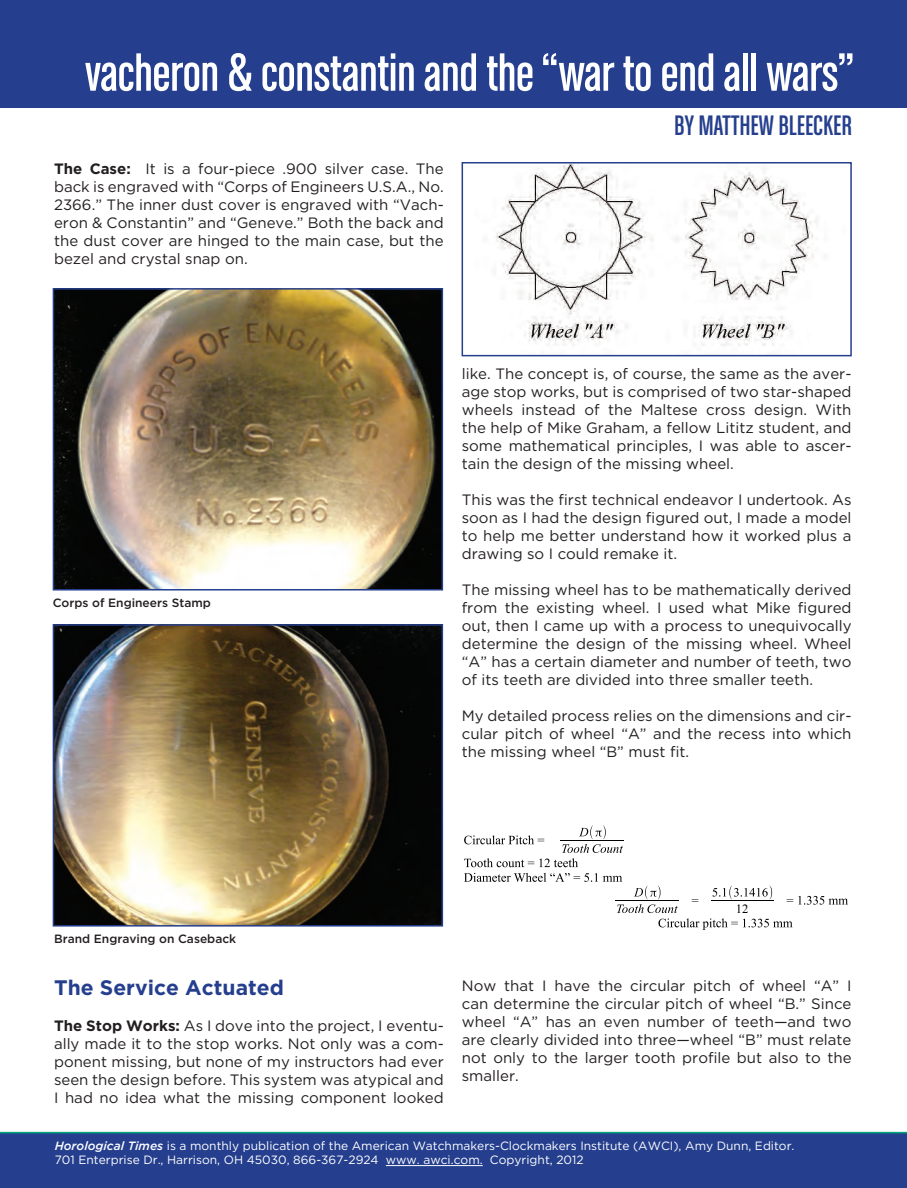
<style>
.page{position:relative;width:907px;height:1188px;background:#fff}
.page>*{position:absolute;margin:0;border:0;box-sizing:border-box;transform-origin:0 0}
.t1{font:54px "Chalet Comprime Cologne Sixty";color:#fff}
.t2{font:30px "Chalet Comprime Cologne Sixty";color:#253f8e}
.t3{font:700 21px "Gotham";color:#253f8e}
.t4{font:15px/18px "Gotham";color:#231f20;text-align:justify}
.t5{font:12.6px "Times New Roman";color:#000}
.t6{font:12px "Gotham";color:#fff}
.t7{font:500 12px "Gotham";color:#231f20}
.s1{font-weight:700}
.s2{font-weight:500;font-style:italic}
</style>
<div class="page">
<div style="left:0;top:0;width:906px;height:108px;background:#253f8e"></div>
<img style="left:56px;top:291px;width:384px;height:297px">
<div style="left:53px;top:288px;width:390px;height:303px;border:2px solid #253f8e"></div>
<img style="left:496px;top:165px;width:321px;height:181px">
<div style="left:461px;top:162px;width:390px;height:194px;border:2px solid #253f8e"></div>
<hr style="left:560px;top:840px;width:63px;height:1px;background:#000">
<svg style="left:464px;top:825px;width:158px;height:42px"></svg>
<svg style="left:464px;top:873px;width:383px;height:57px"></svg>
<img style="left:56px;top:627px;width:384px;height:297px">
<div style="left:53px;top:624px;width:390px;height:303px;border:2px solid #253f8e"></div>
<div style="left:0;top:1132px;width:906px;height:56px;background:#253f8e"></div>
<hr style="left:386px;top:1165px;width:96px;height:1px;background:#fff">
<p class="t1" style="left:85px;top:44px;width:770px">vacheron &amp; constantin and the “war to end all wars”</p>
<p class="t4" style="left:54px;top:160px;width:391px"><span class="s1">The Case:</span> It is a four-piece .900 silver case. The back is engraved with “Corps of Engineers U.S.A., No.<br>2366.” The inner dust cover is engraved with “Vach&shy;eron &amp; Constantin” and “Geneve.” Both the back and the dust cover are hinged to the main case, but the bezel and crystal snap on.</p>
<p class="t2" style="left:674px;top:109px;width:179px">BY MATTHEW BLEECKER</p>
<p class="t7" style="left:53px;top:596px;width:159px">Corps of Engineers Stamp</p>
<p class="t4" style="left:461px;top:365px;width:391px">like. The concept is, of course, the same as the aver&shy;age stop works, but is comprised of two star-shaped wheels instead of the Maltese cross design. With the help of Mike Graham, a fellow Lititz student, and some mathematical principles, I was able to ascer&shy;tain the design of the missing wheel.</p>
<p class="t4" style="left:461px;top:491px;width:391px">This was the first technical endeavor I undertook. As soon as I had the design figured out, I made a model to help me better understand how it worked plus a drawing so I could remake it.</p>
<p class="t4" style="left:461px;top:581px;width:391px">The missing wheel has to be mathematically derived from the existing wheel. I used what Mike figured out, then I came up with a process to unequivocally determine the design of the missing wheel. Wheel “A” has a certain diameter and number of teeth, two of its teeth are divided into three smaller teeth.</p>
<p class="t4" style="left:461px;top:707px;width:391px">My detailed process relies on the dimensions and cir&shy;cular pitch of wheel “A” and the recess into which the missing wheel “B” must fit.</p>
<p class="t7" style="left:54px;top:932px;width:183px">Brand Engraving on Caseback</p>
<p class="t3" style="left:54px;top:975px;width:231px">The Service Actuated</p>
<p class="t4" style="left:54px;top:1017px;width:391px"><span class="s1">The Stop Works:</span> As I dove into the project, I eventu&shy;ally made it to the stop works. Not only was a com&shy;ponent missing, but none of my instructors had ever seen the design before. This system was atypical and I had no idea what the missing component looked</p>
<p class="t5" style="left:735px;top:900px;width:14px">12</p>
<p class="t4" style="left:461px;top:977px;width:391px">Now that I have the circular pitch of wheel “A” I can determine the circular pitch of wheel “B.” Since wheel “A” has an even number of teeth—and two are clearly divided into three—wheel “B” must relate not only to the larger tooth profile but also to the smaller.</p>
<p class="t6" style="left:55px;top:1139px;width:741px"><span class="s2">Horological Times</span> is a monthly publication of the American Watchmakers-Clockmakers Institute (AWCI), Amy Dunn, Editor.</p>
<p class="t6" style="left:55px;top:1153px;width:530px">701 Enterprise Dr., Harrison, OH 45030, 866-367-2924 www. awci.com. Copyright, 2012</p>
</div>
